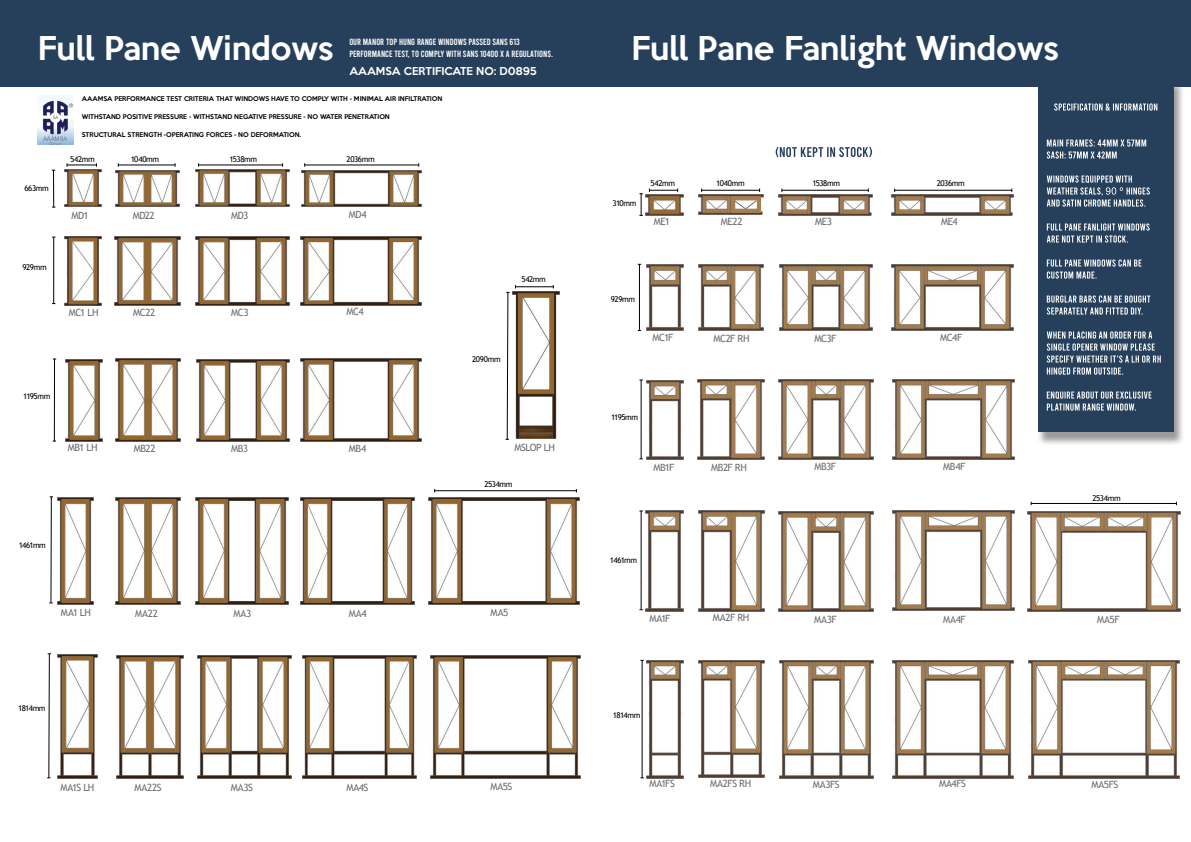
<style>
.page{position:relative;width:1191px;height:842px;background:#fff}
.page>*{position:absolute;margin:0;border:0;box-sizing:border-box;transform-origin:0 0}
.t1{font:500 30px "Keep Calm";color:#fff}
.t2{font:10px "Trebuchet MS";letter-spacing:-.045em;color:#6d6e71}
.t3{font:500 10px "Keep Calm";color:#fff}
.t4{font:9px/12px "Bebas";color:#fff}
.t5{font:8px "Trebuchet MS";letter-spacing:-.045em;color:#000}
.t6{font:500 6px "Keep Calm";color:#000}
</style>
<div class="page">
<div style="left:1036px;top:80px;width:148px;height:366px;background:#000;opacity:.4"></div>
<div style="left:1037px;top:78px;width:136px;height:354px;background:#26405b"></div>
<img style="left:430px;top:655px;width:150px;height:123px">
<img style="left:195px;top:237px;width:95px;height:69px">
<img style="left:65px;top:237px;width:37px;height:68px">
<img style="left:64px;top:170px;width:38px;height:36px">
<img style="left:115px;top:170px;width:65px;height:36px">
<img style="left:196px;top:170px;width:93px;height:36px">
<img style="left:115px;top:237px;width:66px;height:68px">
<img style="left:65px;top:359px;width:37px;height:83px">
<img style="left:115px;top:359px;width:65px;height:83px">
<img style="left:196px;top:359px;width:93px;height:83px">
<img style="left:301px;top:359px;width:121px;height:83px">
<img style="left:301px;top:498px;width:114px;height:107px">
<img style="left:196px;top:497px;width:93px;height:108px">
<img style="left:115px;top:498px;width:65px;height:107px">
<img style="left:57px;top:497px;width:37px;height:108px">
<img style="left:57px;top:654px;width:40px;height:125px">
<img style="left:116px;top:655px;width:67px;height:124px">
<img style="left:197px;top:656px;width:95px;height:122px">
<img style="left:303px;top:655px;width:113px;height:124px">
<img style="left:428px;top:497px;width:151px;height:108px">
<img style="left:301px;top:237px;width:121px;height:69px">
<img style="left:301px;top:170px;width:121px;height:36px">
<img style="left:512px;top:292px;width:48px;height:147px">
<svg style="left:67px;top:163px;width:30px;height:4px"></svg>
<hr style="left:118px;top:165px;width:57px;height:1px;background:#000">
<hr style="left:198px;top:165px;width:84px;height:1px;background:#000">
<hr style="left:305px;top:165px;width:114px;height:1px;background:#000">
<hr style="left:53px;top:170px;width:1px;height:37px;background:#000">
<hr style="left:53px;top:237px;width:1px;height:67px;background:#000">
<hr style="left:54px;top:359px;width:1px;height:82px;background:#000">
<svg style="left:49px;top:496px;width:4px;height:108px"></svg>
<svg style="left:47px;top:653px;width:4px;height:125px"></svg>
<hr style="left:515px;top:286px;width:38px;height:1px;background:#000">
<svg style="left:505px;top:292px;width:4px;height:148px"></svg>
<hr style="left:434px;top:490px;width:142px;height:1px;background:#000">
<img style="left:646px;top:194px;width:37px;height:21px">
<img style="left:698px;top:194px;width:66px;height:21px">
<img style="left:779px;top:194px;width:94px;height:21px">
<img style="left:891px;top:194px;width:122px;height:21px">
<img style="left:646px;top:264px;width:37px;height:66px">
<img style="left:698px;top:264px;width:66px;height:66px">
<img style="left:779px;top:264px;width:94px;height:67px">
<img style="left:891px;top:264px;width:122px;height:66px">
<img style="left:646px;top:380px;width:37px;height:79px">
<img style="left:698px;top:379px;width:66px;height:80px">
<img style="left:779px;top:380px;width:94px;height:79px">
<img style="left:892px;top:380px;width:122px;height:79px">
<img style="left:646px;top:510px;width:37px;height:101px">
<img style="left:698px;top:510px;width:66px;height:101px">
<img style="left:778px;top:511px;width:95px;height:100px">
<img style="left:892px;top:511px;width:122px;height:100px">
<img style="left:646px;top:660px;width:37px;height:118px">
<img style="left:698px;top:660px;width:66px;height:118px">
<img style="left:779px;top:660px;width:94px;height:118px">
<img style="left:892px;top:660px;width:121px;height:118px">
<img style="left:1027px;top:511px;width:153px;height:100px">
<img style="left:1028px;top:660px;width:151px;height:118px">
<svg style="left:1054px;top:103px;width:103px;height:8px"></svg>
<svg style="left:1046px;top:139px;width:100px;height:20px"></svg>
<svg style="left:1046px;top:175px;width:103px;height:32px"></svg>
<svg style="left:1046px;top:223px;width:103px;height:20px"></svg>
<svg style="left:1046px;top:259px;width:95px;height:20px"></svg>
<svg style="left:1046px;top:295px;width:104px;height:20px"></svg>
<svg style="left:1046px;top:331px;width:114px;height:44px"></svg>
<svg style="left:1046px;top:391px;width:105px;height:20px"></svg>
<svg style="left:649px;top:189px;width:29px;height:3px"></svg>
<hr style="left:701px;top:190px;width:58px;height:1px;background:#000">
<hr style="left:782px;top:190px;width:86px;height:1px;background:#000">
<hr style="left:894px;top:190px;width:117px;height:1px;background:#000">
<svg style="left:639px;top:193px;width:4px;height:23px"></svg>
<hr style="left:639px;top:264px;width:1px;height:66px;background:#000">
<hr style="left:641px;top:380px;width:1px;height:79px;background:#000">
<hr style="left:641px;top:511px;width:1px;height:99px;background:#000">
<hr style="left:642px;top:660px;width:1px;height:118px;background:#000">
<hr style="left:1031px;top:503px;width:145px;height:1px;background:#000">
<svg style="left:736px;top:201px;width:20px;height:7px"></svg>
<div style="left:731px;top:196px;width:30px;height:17px;border:4px solid #a57f51"></div>
<svg style="left:775px;top:147px;width:97px;height:10px"></svg>
<div style="left:0;top:0;width:1191px;height:87px;background:#26405b"></div>
<img style="left:37px;top:95px;width:36px;height:50px">
<h1 class="t1" style="left:38px;top:22px;width:297px">Full Pane Windows</h1>
<h1 class="t1" style="left:631px;top:22px;width:429px">Full Pane Fanlight Windows</h1>
<p class="t6" style="left:82px;top:94px;width:362px">AAAMSA PERFORMANCE TEST CRITERIA THAT WINDOWS HAVE TO COMPLY WITH - MINIMAL AIR INFILTRATION</p>
<p class="t6" style="left:82px;top:112px;width:310px">WITHSTAND POSITIVE PRESSURE - WITHSTAND NEGATIVE PRESSURE - NO WATER PENETRATION</p>
<p class="t6" style="left:82px;top:130px;width:221px">STRUCTURAL STRENGTH -OPERATING FORCES - NO DEFORMATION.</p>
<h3 class="t4" style="left:349px;top:36px;width:205px">OUR MANOR TOP HUNG RANGE WINDOWS PASSED SANS 613<br>PERFORMANCE TEST, TO COMPLY WITH SANS 10400 X A REGULATIONS.</h3>
<h2 class="t3" style="left:349px;top:62px;width:189px">AAAMSA CERTIFICATE NO: D0895</h2>
<h3 class="t5" style="left:24px;top:183px;width:26px">663mm</h3>
<h3 class="t5" style="left:22px;top:262px;width:26px">929mm</h3>
<h3 class="t5" style="left:23px;top:392px;width:29px">1195mm</h3>
<h3 class="t5" style="left:70px;top:154px;width:26px">542mm</h3>
<h3 class="t5" style="left:131px;top:154px;width:30px">1040mm</h3>
<h3 class="t5" style="left:229px;top:154px;width:29px">1538mm</h3>
<h3 class="t5" style="left:347px;top:154px;width:30px">2036mm</h3>
<h2 class="t2" style="left:71px;top:209px;width:19px">MD1</h2>
<h2 class="t2" style="left:133px;top:209px;width:24px">MD22</h2>
<h2 class="t2" style="left:231px;top:209px;width:19px">MD3</h2>
<h2 class="t2" style="left:349px;top:209px;width:19px">MD4</h2>
<h2 class="t2" style="left:69px;top:306px;width:31px">MC1 LH</h2>
<h2 class="t2" style="left:133px;top:306px;width:24px">MC22</h2>
<h2 class="t2" style="left:231px;top:306px;width:19px">MC3</h2>
<h2 class="t2" style="left:347px;top:305px;width:19px">MC4</h2>
<h3 class="t5" style="left:521px;top:274px;width:26px">542mm</h3>
<h3 class="t5" style="left:472px;top:354px;width:30px">2090mm</h3>
<h2 class="t2" style="left:68px;top:441px;width:31px">MB1 LH</h2>
<h2 class="t2" style="left:134px;top:442px;width:23px">MB22</h2>
<h2 class="t2" style="left:231px;top:442px;width:18px">MB3</h2>
<h2 class="t2" style="left:349px;top:442px;width:19px">MB4</h2>
<h2 class="t2" style="left:514px;top:441px;width:42px">MSLOP LH</h2>
<h3 class="t5" style="left:484px;top:479px;width:30px">2534mm</h3>
<h3 class="t5" style="left:19px;top:540px;width:29px">1461mm</h3>
<h2 class="t2" style="left:61px;top:606px;width:32px">MA1 LH</h2>
<h2 class="t2" style="left:135px;top:607px;width:24px">MA22</h2>
<h2 class="t2" style="left:234px;top:607px;width:19px">MA3</h2>
<h2 class="t2" style="left:349px;top:607px;width:19px">MA4</h2>
<h2 class="t2" style="left:490px;top:606px;width:19px">MA5</h2>
<h3 class="t5" style="left:18px;top:703px;width:29px">1814mm</h3>
<h2 class="t2" style="left:61px;top:781px;width:35px">MA1S LH</h2>
<h2 class="t2" style="left:134px;top:781px;width:29px">MA22S</h2>
<h2 class="t2" style="left:231px;top:781px;width:23px">MA3S</h2>
<h2 class="t2" style="left:346px;top:781px;width:24px">MA4S</h2>
<h2 class="t2" style="left:490px;top:780px;width:23px">MA5S</h2>
<h3 class="t5" style="left:612px;top:199px;width:25px">310mm</h3>
<h3 class="t5" style="left:650px;top:178px;width:26px">542mm</h3>
<h3 class="t5" style="left:716px;top:178px;width:30px">1040mm</h3>
<h3 class="t5" style="left:812px;top:178px;width:29px">1538mm</h3>
<h3 class="t5" style="left:937px;top:178px;width:30px">2036mm</h3>
<h2 class="t2" style="left:654px;top:215px;width:18px">ME1</h2>
<h2 class="t2" style="left:721px;top:215px;width:23px">ME22</h2>
<h2 class="t2" style="left:815px;top:215px;width:18px">ME3</h2>
<h2 class="t2" style="left:941px;top:215px;width:18px">ME4</h2>
<h3 class="t5" style="left:611px;top:294px;width:26px">929mm</h3>
<h2 class="t2" style="left:652px;top:331px;width:22px">MC1F</h2>
<h2 class="t2" style="left:713px;top:332px;width:37px">MC2F RH</h2>
<h2 class="t2" style="left:814px;top:332px;width:24px">MC3F</h2>
<h2 class="t2" style="left:940px;top:331px;width:23px">MC4F</h2>
<h3 class="t5" style="left:611px;top:412px;width:29px">1195mm</h3>
<h2 class="t2" style="left:653px;top:461px;width:22px">MB1F</h2>
<h2 class="t2" style="left:711px;top:461px;width:37px">MB2F RH</h2>
<h2 class="t2" style="left:814px;top:460px;width:23px">MB3F</h2>
<h2 class="t2" style="left:943px;top:460px;width:24px">MB4F</h2>
<h3 class="t5" style="left:1092px;top:493px;width:30px">2534mm</h3>
<h3 class="t5" style="left:610px;top:555px;width:29px">1461mm</h3>
<h2 class="t2" style="left:649px;top:612px;width:23px">MA1F</h2>
<h2 class="t2" style="left:713px;top:612px;width:38px">MA2F RH</h2>
<h2 class="t2" style="left:814px;top:613px;width:24px">MA3F</h2>
<h2 class="t2" style="left:943px;top:613px;width:24px">MA4F</h2>
<h2 class="t2" style="left:1097px;top:613px;width:24px">MA5F</h2>
<h3 class="t5" style="left:613px;top:710px;width:29px">1814mm</h3>
<h2 class="t2" style="left:649px;top:777px;width:27px">MA1FS</h2>
<h2 class="t2" style="left:710px;top:777px;width:43px">MA2FS RH</h2>
<h2 class="t2" style="left:812px;top:778px;width:28px">MA3FS</h2>
<h2 class="t2" style="left:939px;top:777px;width:29px">MA4FS</h2>
<h2 class="t2" style="left:1091px;top:778px;width:28px">MA5FS</h2>
</div>
